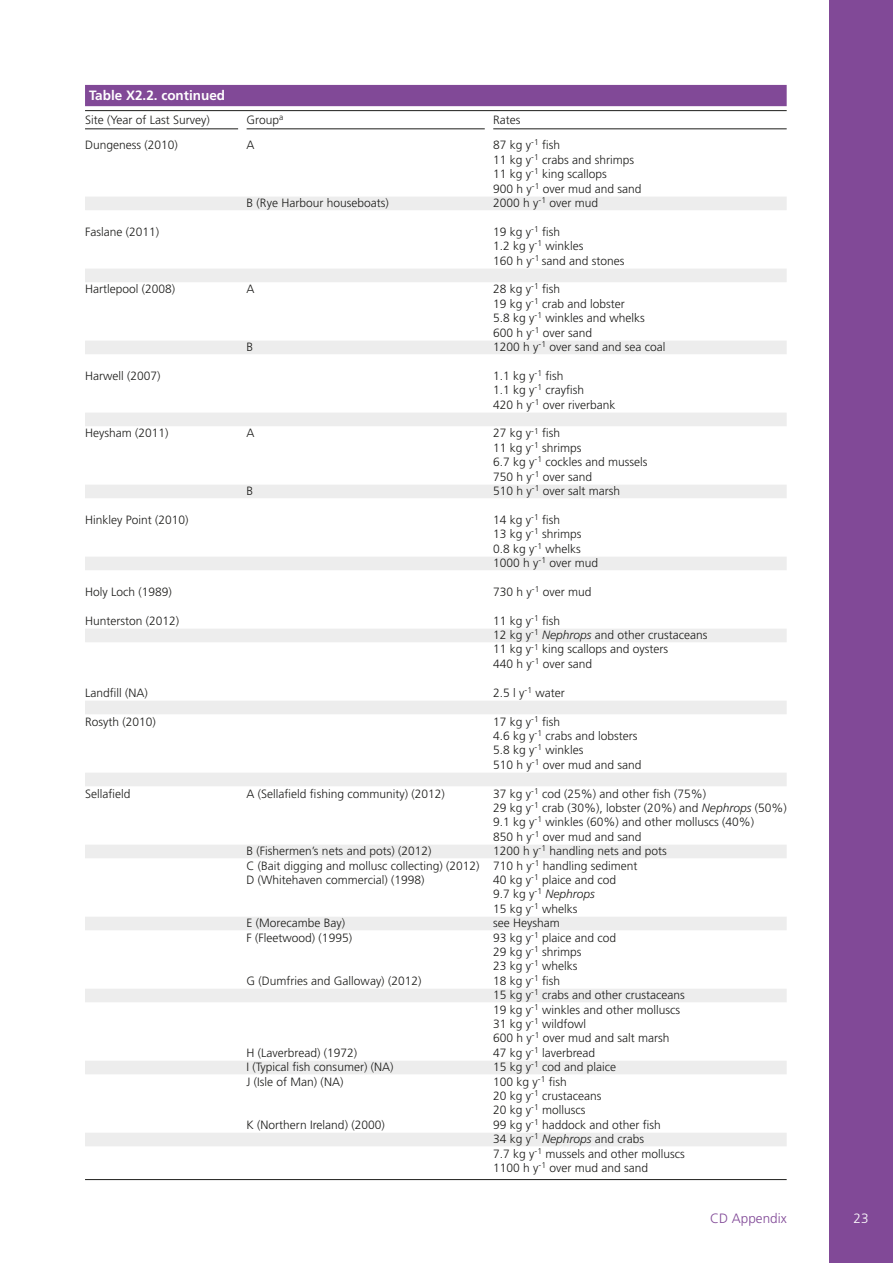
<style>
.page{position:relative;width:893px;height:1263px;background:#fff}
.page>*{position:absolute;margin:0;border:0;box-sizing:border-box;transform-origin:0 0}
.table_title_single{font:700 13.5px "Frutiger";color:#fff}
.t1{font:300 13.5px "Frutiger";color:#814997}
.t2{font:300 13.5px "Frutiger";color:#fff}
.table_text{font:300 12px "Frutiger";color:#1d1d1b}
.table_text_band{font:300 12px "Frutiger";color:#1d1d1b}
.table_text-2{font:italic 300 12px "Frutiger";color:#1d1d1b}
.s1{font-style:italic}
.s2{font-style:normal}
</style>
<div class="page">
<div style="left:829px;top:0;width:64px;height:1263px;background:#814997"></div>
<div style="left:85px;top:85px;width:702px;height:21px;background:#814997"></div>
<hr style="left:85px;top:110px;width:702px;height:1px;background:#1d1d1b">
<div style="left:85px;top:197px;width:702px;height:13px;background:#ededed"></div>
<div style="left:85px;top:269px;width:702px;height:13px;background:#ededed"></div>
<div style="left:85px;top:341px;width:702px;height:13px;background:#ededed"></div>
<div style="left:85px;top:413px;width:702px;height:13px;background:#ededed"></div>
<div style="left:85px;top:485px;width:702px;height:13px;background:#ededed"></div>
<div style="left:85px;top:557px;width:702px;height:13px;background:#ededed"></div>
<div style="left:85px;top:629px;width:702px;height:13px;background:#ededed"></div>
<div style="left:85px;top:701px;width:702px;height:13px;background:#ededed"></div>
<div style="left:85px;top:773px;width:702px;height:13px;background:#ededed"></div>
<div style="left:85px;top:845px;width:702px;height:13px;background:#ededed"></div>
<div style="left:85px;top:917px;width:702px;height:13px;background:#ededed"></div>
<div style="left:85px;top:989px;width:702px;height:13px;background:#ededed"></div>
<div style="left:85px;top:1061px;width:702px;height:13px;background:#ededed"></div>
<div style="left:85px;top:1133px;width:702px;height:13px;background:#ededed"></div>
<hr style="left:85px;top:1179px;width:702px;height:1px;background:#1d1d1b">
<hr style="left:85px;top:129px;width:153px;height:1px;background:#1d1d1b">
<hr style="left:247px;top:129px;width:238px;height:1px;background:#1d1d1b">
<hr style="left:493px;top:129px;width:294px;height:1px;background:#1d1d1b">
<p class="table_title_single" style="left:89px;top:87px;width:137px">Table X2.2. continued</p>
<p class="table_text" style="left:85px;top:113px;width:126px">Site (Year of Last Survey)</p>
<p class="table_text" style="left:247px;top:113px;width:38px">Group<sup>a</sup></p>
<p class="table_text" style="left:493px;top:113px;width:29px">Rates</p>
<p class="table_text" style="left:85px;top:138px;width:94px">Dungeness (2010)</p>
<p class="table_text" style="left:247px;top:138px;width:10px">A</p>
<p class="table_text" style="left:493px;top:138px;width:68px">87 kg y<sup>-1</sup> fish</p>
<p class="table_text" style="left:493px;top:153px;width:142px">11 kg y<sup>-1</sup> crabs and shrimps</p>
<p class="table_text" style="left:493px;top:167px;width:115px">11 kg y<sup>-1</sup> king scallops</p>
<p class="table_text" style="left:493px;top:182px;width:150px">900 h y<sup>-1</sup> over mud and sand</p>
<p class="table_text_band" style="left:247px;top:196px;width:144px">B (Rye Harbour houseboats)</p>
<p class="table_text_band" style="left:493px;top:196px;width:106px">2000 h y<sup>-1</sup> over mud</p>
<p class="table_text" style="left:85px;top:225px;width:76px">Faslane (2011)</p>
<p class="table_text" style="left:493px;top:225px;width:68px">19 kg y<sup>-1</sup> fish</p>
<p class="table_text" style="left:493px;top:239px;width:92px">1.2 kg y<sup>-1</sup> winkles</p>
<p class="table_text" style="left:493px;top:254px;width:133px">160 h y<sup>-1</sup> sand and stones</p>
<p class="table_text" style="left:85px;top:282px;width:92px">Hartlepool (2008)</p>
<p class="table_text" style="left:247px;top:282px;width:10px">A</p>
<p class="table_text" style="left:493px;top:282px;width:68px">28 kg y<sup>-1</sup> fish</p>
<p class="table_text" style="left:493px;top:297px;width:133px">19 kg y<sup>-1</sup> crab and lobster</p>
<p class="table_text" style="left:493px;top:311px;width:153px">5.8 kg y<sup>-1</sup> winkles and whelks</p>
<p class="table_text" style="left:493px;top:326px;width:100px">600 h y<sup>-1</sup> over sand</p>
<p class="table_text_band" style="left:247px;top:340px;width:8px">B</p>
<p class="table_text_band" style="left:493px;top:340px;width:174px">1200 h y<sup>-1</sup> over sand and sea coal</p>
<p class="table_text" style="left:85px;top:369px;width:77px">Harwell (2007)</p>
<p class="table_text" style="left:493px;top:369px;width:72px">1.1 kg y<sup>-1</sup> fish</p>
<p class="table_text" style="left:493px;top:383px;width:92px">1.1 kg y<sup>-1</sup> crayfish</p>
<p class="table_text" style="left:493px;top:398px;width:124px">420 h y<sup>-1</sup> over riverbank</p>
<p class="table_text" style="left:85px;top:426px;width:85px">Heysham (2011)</p>
<p class="table_text" style="left:247px;top:426px;width:10px">A</p>
<p class="table_text" style="left:493px;top:426px;width:68px">27 kg y<sup>-1</sup> fish</p>
<p class="table_text" style="left:493px;top:441px;width:90px">11 kg y<sup>-1</sup> shrimps</p>
<p class="table_text" style="left:493px;top:455px;width:156px">6.7 kg y<sup>-1</sup> cockles and mussels</p>
<p class="table_text" style="left:493px;top:470px;width:100px">750 h y<sup>-1</sup> over sand</p>
<p class="table_text_band" style="left:247px;top:484px;width:8px">B</p>
<p class="table_text_band" style="left:493px;top:484px;width:128px">510 h y<sup>-1</sup> over salt marsh</p>
<p class="table_text" style="left:85px;top:513px;width:105px">Hinkley Point (2010)</p>
<p class="table_text" style="left:493px;top:513px;width:68px">14 kg y<sup>-1</sup> fish</p>
<p class="table_text" style="left:493px;top:527px;width:90px">13 kg y<sup>-1</sup> shrimps</p>
<p class="table_text" style="left:493px;top:542px;width:89px">0.8 kg y<sup>-1</sup> whelks</p>
<p class="table_text_band" style="left:493px;top:556px;width:106px">1000 h y<sup>-1</sup> over mud</p>
<p class="table_text" style="left:85px;top:585px;width:88px">Holy Loch (1989)</p>
<p class="table_text" style="left:493px;top:585px;width:100px">730 h y<sup>-1</sup> over mud</p>
<p class="table_text" style="left:85px;top:614px;width:96px">Hunterston (2012)</p>
<p class="table_text" style="left:493px;top:614px;width:68px">11 kg y<sup>-1</sup> fish</p>
<p class="table_text_band" style="left:493px;top:628px;width:216px">12 kg y<sup>-1</sup> <span class="s1">Nephrops</span> and other crustaceans</p>
<p class="table_text" style="left:493px;top:642px;width:176px">11 kg y<sup>-1</sup> king scallops and oysters</p>
<p class="table_text" style="left:493px;top:657px;width:100px">440 h y<sup>-1</sup> over sand</p>
<p class="table_text" style="left:85px;top:686px;width:64px">Landfill (NA)</p>
<p class="table_text" style="left:493px;top:686px;width:73px">2.5 l y<sup>-1</sup> water</p>
<p class="table_text" style="left:85px;top:714px;width:72px">Rosyth (2010)</p>
<p class="table_text" style="left:493px;top:714px;width:68px">17 kg y<sup>-1</sup> fish</p>
<p class="table_text" style="left:493px;top:729px;width:146px">4.6 kg y<sup>-1</sup> crabs and lobsters</p>
<p class="table_text" style="left:493px;top:743px;width:92px">5.8 kg y<sup>-1</sup> winkles</p>
<p class="table_text" style="left:493px;top:758px;width:150px">510 h y<sup>-1</sup> over mud and sand</p>
<p class="table_text" style="left:85px;top:786px;width:47px">Sellafield</p>
<p class="table_text" style="left:247px;top:786px;width:200px">A (Sellafield fishing community) (2012)</p>
<p class="table_text" style="left:493px;top:786px;width:214px">37 kg y<sup>-1</sup> cod (25%) and other fish (75%)</p>
<p class="table_text" style="left:493px;top:801px;width:295px">29 kg y<sup>-1</sup> crab (30%), lobster (20%) and <span class="s1">Nephrops</span> (50%)</p>
<p class="table_text" style="left:493px;top:815px;width:262px">9.1 kg y<sup>-1</sup> winkles (60%) and other molluscs (40%)</p>
<p class="table_text" style="left:493px;top:830px;width:150px">850 h y<sup>-1</sup> over mud and sand</p>
<p class="table_text_band" style="left:247px;top:844px;width:186px">B (Fishermen’s nets and pots) (2012)</p>
<p class="table_text_band" style="left:493px;top:844px;width:175px">1200 h y<sup>-1</sup> handling nets and pots</p>
<p class="table_text" style="left:247px;top:858px;width:392px">C (Bait digging and mollusc collecting) (2012) 710 h y<sup>-1</sup> handling sediment</p>
<p class="table_text" style="left:247px;top:873px;width:179px">D (Whitehaven commercial) (1998)</p>
<p class="table_text" style="left:493px;top:873px;width:124px">40 kg y<sup>-1</sup> plaice and cod</p>
<p class="table_text-2" style="left:493px;top:887px;width:103px"><span class="s2">9.7 kg y</span><sup>-1</sup> Nephrops</p>
<p class="table_text" style="left:493px;top:902px;width:86px">15 kg y<sup>-1</sup> whelks</p>
<p class="table_text_band" style="left:247px;top:916px;width:100px">E (Morecambe Bay)</p>
<p class="table_text_band" style="left:493px;top:916px;width:68px">see Heysham</p>
<p class="table_text" style="left:247px;top:930px;width:107px">F (Fleetwood) (1995)</p>
<p class="table_text" style="left:493px;top:930px;width:124px">93 kg y<sup>-1</sup> plaice and cod</p>
<p class="table_text" style="left:493px;top:945px;width:90px">29 kg y<sup>-1</sup> shrimps</p>
<p class="table_text" style="left:493px;top:959px;width:86px">23 kg y<sup>-1</sup> whelks</p>
<p class="table_text" style="left:247px;top:974px;width:176px">G (Dumfries and Galloway) (2012)</p>
<p class="table_text" style="left:493px;top:974px;width:68px">18 kg y<sup>-1</sup> fish</p>
<p class="table_text_band" style="left:493px;top:988px;width:193px">15 kg y<sup>-1</sup> crabs and other crustaceans</p>
<p class="table_text" style="left:493px;top:1002px;width:188px">19 kg y<sup>-1</sup> winkles and other molluscs</p>
<p class="table_text" style="left:493px;top:1017px;width:94px">31 kg y<sup>-1</sup> wildfowl</p>
<p class="table_text" style="left:493px;top:1031px;width:178px">600 h y<sup>-1</sup> over mud and salt marsh</p>
<p class="table_text" style="left:247px;top:1046px;width:112px">H (Laverbread) (1972)</p>
<p class="table_text" style="left:493px;top:1046px;width:103px">47 kg y<sup>-1</sup> laverbread</p>
<p class="table_text_band" style="left:247px;top:1060px;width:148px">I (Typical fish consumer) (NA)</p>
<p class="table_text_band" style="left:493px;top:1060px;width:124px">15 kg y<sup>-1</sup> cod and plaice</p>
<p class="table_text" style="left:247px;top:1074px;width:98px">J (Isle of Man) (NA)</p>
<p class="table_text" style="left:493px;top:1074px;width:75px">100 kg y<sup>-1</sup> fish</p>
<p class="table_text" style="left:493px;top:1089px;width:110px">20 kg y<sup>-1</sup> crustaceans</p>
<p class="table_text" style="left:493px;top:1103px;width:94px">20 kg y<sup>-1</sup> molluscs</p>
<p class="table_text" style="left:247px;top:1118px;width:140px">K (Northern Ireland) (2000)</p>
<p class="table_text" style="left:493px;top:1118px;width:169px">99 kg y<sup>-1</sup> haddock and other fish</p>
<p class="table_text_band" style="left:493px;top:1132px;width:152px">34 kg y<sup>-1</sup> <span class="s1">Nephrops</span> and crabs</p>
<p class="table_text" style="left:493px;top:1146px;width:193px">7.7 kg y<sup>-1</sup> mussels and other molluscs</p>
<p class="table_text" style="left:493px;top:1161px;width:156px">1100 h y<sup>-1</sup> over mud and sand</p>
<p class="t1" style="left:710px;top:1210px;width:78px">CD Appendix</p>
<p class="t2" style="left:854px;top:1210px;width:17px">23</p>
</div>
